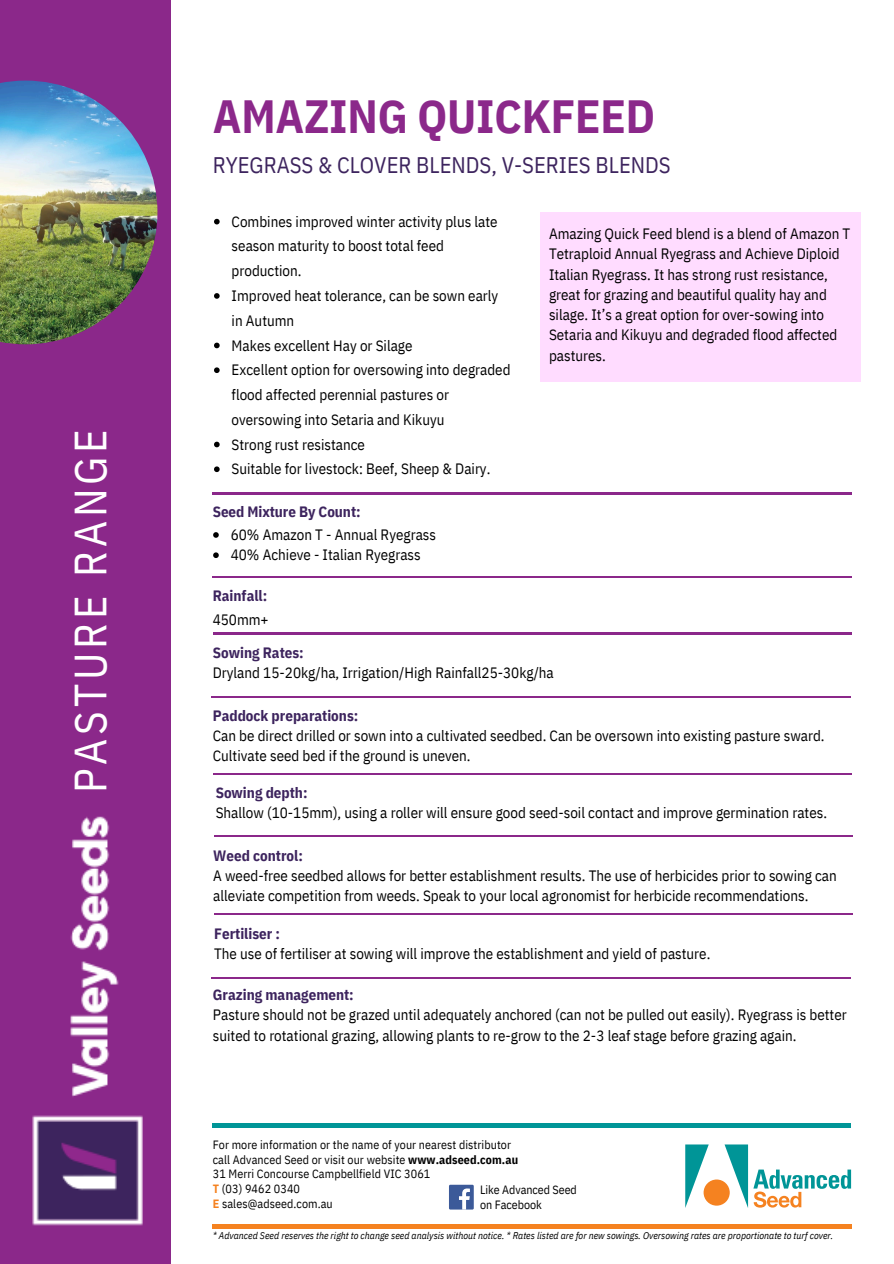
<style>
.page{position:relative;width:894px;height:1264px;background:#fff}
.page>*{position:absolute;margin:0;border:0;box-sizing:border-box;transform-origin:0 0}
.t1{font:700 46.5px "IBM Plex Sans Cond";letter-spacing:-.005em;color:#8b288a}
.t2{font:45px "IBM Plex Sans Cond";letter-spacing:.09em;color:#fff}
.t3{font:22.5px "IBM Plex Sans Cond";color:#3d245e}
.t4{font:15px/20.2px "IBM Plex Sans Cond";color:#000}
.t5{font:700 15px/23.7px "IBM Plex Sans Cond";letter-spacing:-.005em;color:#3d245e}
.t6{font:12px/14.7px "IBM Plex Sans Cond";letter-spacing:.005em;color:#000}
.t7{font:italic 9.75px "IBM Plex Sans Cond";color:#000}
.s1{font-weight:400;color:#000}
.s2{font-weight:700;color:#3d245e}
.s3{font-weight:700}
.s4{font-weight:700;color:#f58220}
</style>
<div class="page">
<hr style="left:213px;top:1123px;width:637px;height:4px;background:#009597">
<svg style="left:685px;top:1144px;width:62px;height:64px"></svg>
<div style="left:703px;top:1179px;width:26px;height:26px;background:#f58220;border-radius:50%"></div>
<svg style="left:753px;top:1169px;width:97px;height:38px"></svg>
<div style="left:213px;top:1223px;width:637px;height:5px;background:#f58220"></div>
<div style="left:449px;top:1184px;width:24px;height:25px;background:#3c5a99"></div>
<svg style="left:459px;top:1188px;width:11px;height:21px"></svg>
<div style="left:0;top:0;width:170px;height:1263px;background:#8b288a"></div>
<img style="left:0;top:81px;width:157px;height:263px">
<hr style="left:213px;top:493px;width:637px;height:1px;background:#8b288a">
<hr style="left:213px;top:576px;width:637px;height:1px;background:#8b288a">
<hr style="left:213px;top:632px;width:638px;height:1px;background:#8b288a">
<hr style="left:213px;top:633px;width:638px;height:1px;background:#8b288a">
<hr style="left:212px;top:696px;width:637px;height:1px;background:#8b288a">
<hr style="left:213px;top:773px;width:638px;height:1px;background:#8b288a">
<hr style="left:214px;top:835px;width:638px;height:1px;background:#8b288a">
<hr style="left:214px;top:913px;width:638px;height:1px;background:#8b288a">
<hr style="left:212px;top:977px;width:637px;height:1px;background:#8b288a">
<div style="left:540px;top:212px;width:320px;height:170px;background:#ffdcff"></div>
<svg style="left:213px;top:532px;width:6px;height:6px"></svg>
<svg style="left:213px;top:552px;width:6px;height:6px"></svg>
<svg style="left:214px;top:219px;width:5px;height:5px"></svg>
<svg style="left:214px;top:293px;width:5px;height:6px"></svg>
<svg style="left:214px;top:342px;width:5px;height:6px"></svg>
<svg style="left:214px;top:367px;width:5px;height:6px"></svg>
<svg style="left:214px;top:441px;width:5px;height:6px"></svg>
<svg style="left:214px;top:466px;width:5px;height:6px"></svg>
<img style="left:32px;top:816px;width:111px;height:410px">
<h4 class="t2" style="left:60px;top:793px;width:366px;rotate:-90deg">PASTURE RANGE</h4>
<h5 class="t1" style="left:213px;top:85px;width:444px">AMAZING QUICKFEED</h5>
<h5 class="t3" style="left:213px;top:149px;width:459px">RYEGRASS &amp; CLOVER BLENDS, V-SERIES BLENDS</h5>
<h4 class="t4" style="left:231px;top:209px;width:267px;line-height:24.8px">Combines improved winter activity plus late season maturity to boost total feed production.</h4>
<h3 class="t4" style="left:231px;top:283px;width:268px;line-height:24.8px">Improved heat tolerance, can be sown early in Autumn</h3>
<p class="t4" style="left:231px;top:335px;width:182px">Makes excellent Hay or Silage</p>
<p class="t4" style="left:231px;top:357px;width:280px;line-height:24.8px">Excellent option for oversowing into degraded flood affected perennial pastures or oversowing into Setaria and Kikuyu</p>
<h4 class="t4" style="left:231px;top:434px;width:135px">Strong rust resistance</h4>
<h4 class="t4" style="left:231px;top:458px;width:260px">Suitable for livestock: Beef, Sheep &amp; Dairy.</h4>
<p class="t5" style="left:213px;top:499px;width:149px">Seed Mixture By Count:</p>
<p class="t4" style="left:231px;top:524px;width:207px">60% Amazon T - Annual Ryegrass</p>
<p class="t4" style="left:231px;top:544px;width:191px">40% Achieve - Italian Ryegrass</p>
<p class="t4" style="left:549px;top:223px;width:303px">Amazing Quick Feed blend is a blend of Amazon T Tetraploid Annual Ryegrass and Achieve Diploid Italian Ryegrass. It has strong rust resistance, great for grazing and beautiful quality hay and silage. It’s a great option for over-sowing into Setaria and Kikuyu and degraded flood affected pastures.</p>
<h4 class="t5" style="left:213px;top:583px;width:57px">Rainfall:<br><span class="s1">450mm+</span></h4>
<h4 class="t4" style="left:213px;top:642px;width:342px"><span class="s2">Sowing Rates:<br></span>Dryland 15-20kg/ha, Irrigation/High Rainfall25-30kg/ha</h4>
<h4 class="t4" style="left:213px;top:704px;width:613px"><span class="s2">Paddock preparations:<br></span>Can be direct drilled or sown into a cultivated seedbed. Can be oversown into existing pasture sward.<br>Cultivate seed bed if the ground is uneven.</h4>
<h4 class="t4" style="left:215px;top:781px;width:612px"><span class="s2">Sowing depth:<br></span>Shallow (10-15mm), using a roller will ensure good seed-soil contact and improve germination rates.</h4>
<h1 class="t4" style="left:213px;top:845px;width:625px"><span class="s2">Weed control:<br></span>A weed-free seedbed allows for better establishment results. The use of herbicides prior to sowing can alleviate competition from weeds. Speak to your local agronomist for herbicide recommendations.</h1>
<p class="t4" style="left:214px;top:923px;width:497px"><span class="s2">Fertiliser :<br></span>The use of fertiliser at sowing will improve the establishment and yield of pasture.</p>
<h5 class="t4" style="left:213px;top:984px;width:635px"><span class="s2">Grazing management:<br></span>Pasture should not be grazed until adequately anchored (can not be pulled out easily). Ryegrass is better suited to rotational grazing, allowing plants to re-grow to the 2-3 leaf stage before grazing again.</h5>
<p class="t6" style="left:213px;top:1137px;width:307px">For more information or the name of your nearest distributor call Advanced Seed or visit our website <span class="s3">www.adseed.com.au </span>31 Merri Concourse Campbellfield VIC 3061<br><span class="s4">T</span> (03) 9462 0340<br><span class="s4">E</span> sales@adseed.com.au</p>
<p class="t6" style="left:480px;top:1181px;width:98px">Like Advanced Seed on Facebook</p>
<h2 class="t7" style="left:213px;top:1229px;width:622px">* Advanced Seed reserves the right to change seed analysis without notice. * Rates listed are for new sowings. Oversowing rates are proportionate to turf cover.</h2>
</div>
